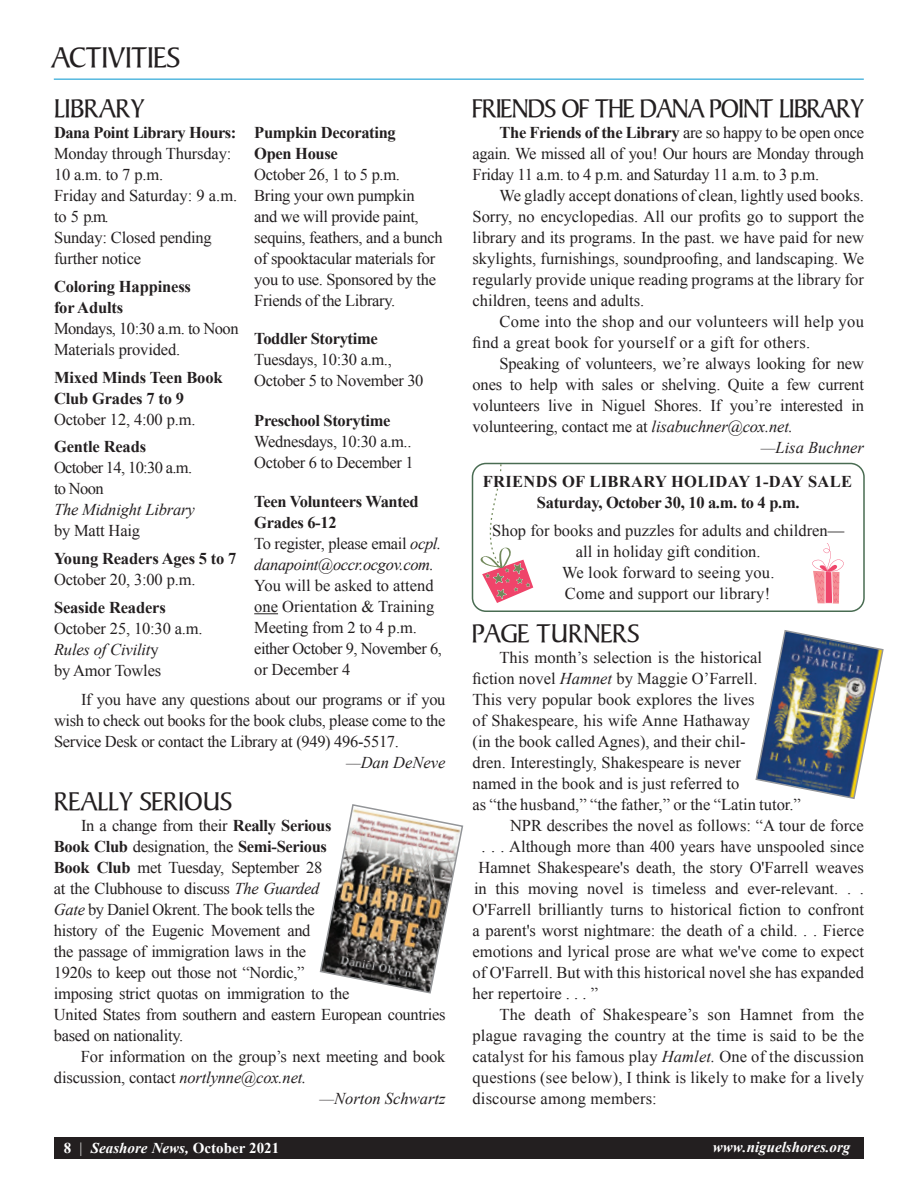
<style>
.page{position:relative;width:918px;height:1188px;background:#fff}
.page>*{position:absolute;margin:0;border:0;box-sizing:border-box;transform-origin:0 0}
.t1{font:30px "Persuasion S Si";color:#231f20}
.t2{font:27px "Persuasion S Si";color:#231f20}
.t3{font:27px "Persuasion S Si";letter-spacing:-.025em;color:#231f20}
.t4{font:16.5px/21px "Times New Roman";color:#231f20}
.t5{font:16.5px/21px "Times New Roman";letter-spacing:-.02em;color:#231f20}
.t6{font:700 16.5px/21px "Times New Roman";letter-spacing:-.02em;color:#231f20}
.t7{font:16.5px/21px "Times New Roman";letter-spacing:.02em;color:#231f20}
.t8{font:700 16.5px/21px "Times New Roman";letter-spacing:.02em;color:#231f20;text-align:center}
.t9{font:italic 16.5px "Times New Roman";color:#231f20}
.t10{font:16.5px/21px "Times New Roman";letter-spacing:-.04em;color:#231f20}
.t11{font:italic 700 15px "Times New Roman";color:#fff}
.s1{font-style:italic}
.s2{font-weight:400}
.s3{font-weight:400;font-style:italic}
.s4{font-weight:700}
.s5{font-style:normal}
.s6{font-weight:400;font-style:normal}
</style>
<div class="page">
<div style="left:54px;top:1137px;width:810px;height:21px;background:#231f20"></div>
<svg style="left:254px;top:613px;width:24px;height:1px"></svg>
<hr style="left:54px;top:79px;width:810px;height:1px;background:#0095d0">
<svg style="left:319px;top:804px;width:145px;height:190px"></svg>
<img style="left:755px;top:630px;width:129px;height:169px">
<svg style="left:812px;top:543px;width:32px;height:61px"></svg>
<svg style="left:479px;top:466px;width:54px;height:137px"></svg>
<div style="left:486px;top:474px;width:33px;height:12px;background:#fff"></div>
<div style="left:472px;top:463px;width:393px;height:149px;border:2px solid #496c52;border-radius:14px"></div>
<h1 class="t1" style="left:51px;top:40px;width:130px">ACTIVITIES</h1>
<h2 class="t2" style="left:54px;top:94px;width:92px">LIBRARY</h2>
<p class="t6" style="left:54px;top:122px;width:184px">Dana Point Library Hours:</p>
<p class="t4" style="left:54px;top:143px;width:185px">Monday through Thursday:<br>10 a.m. to 7 p.m.<br>Friday and Saturday: 9 a.m. to 5 p.m.<br>Sunday: Closed pending further notice</p>
<p class="t6" style="left:54px;top:275px;width:139px">Coloring Happiness for Adults</p>
<p class="t4" style="left:54px;top:318px;width:186px">Mondays, 10:30 a.m. to Noon<br>Materials provided.</p>
<p class="t6" style="left:54px;top:366px;width:170px">Mixed Minds Teen Book<br>Club Grades 7 to 9</p>
<p class="t4" style="left:54px;top:408px;width:143px">October 12, 4:00 p.m.</p>
<p class="t6" style="left:54px;top:436px;width:94px">Gentle Reads</p>
<p class="t10" style="left:54px;top:457px;width:140px">October 14, 10:30 a.m. to Noon</p>
<p class="t9" style="left:54px;top:498px;width:142px">The Midnight Library</p>
<p class="t4" style="left:54px;top:520px;width:88px">by Matt Haig</p>
<p class="t6" style="left:54px;top:548px;width:184px">Young Readers Ages 5 to 7</p>
<p class="t4" style="left:54px;top:569px;width:143px">October 20, 3:00 p.m.</p>
<p class="t6" style="left:54px;top:596px;width:113px">Seaside Readers</p>
<p class="t4" style="left:54px;top:618px;width:150px">October 25, 10:30 a.m.<br><span class="s1">Rules of Civilit</span>y<br>by Amor Towles</p>
<p class="t6" style="left:254px;top:122px;width:143px">Pumpkin Decorating<br>Open House</p>
<p class="t5" style="left:254px;top:164px;width:190px">October 26, 1 to 5 p.m.<br>Bring your own pumpkin<br>and we will provide paint, sequins, feathers, and a bunch of spooktacular materials for you to use. Sponsored by the<br>Friends of the Library.</p>
<p class="t6" style="left:254px;top:328px;width:125px">Toddler Storytime</p>
<p class="t5" style="left:254px;top:349px;width:171px">Tuesdays, 10:30 a.m.,<br>October 5 to November 30</p>
<p class="t6" style="left:254px;top:409px;width:138px">Preschool Storytime</p>
<p class="t5" style="left:254px;top:430px;width:161px">Wednesdays, 10:30 a.m..<br>October 6 to December 1</p>
<p class="t6" style="left:254px;top:491px;width:189px">Teen Volunteers Wanted<br>Grades 6-12<br><span class="s2">To register, please email</span> <span class="s3">ocpl. danapoint@occr.ocgov.com.</span></p>
<p class="t4" style="left:254px;top:575px;width:189px">You will be asked to attend one Orientation &amp; Training<br>Meeting from 2 to 4 p.m. either October 9, November 6, or December 4</p>
<p class="t4" style="left:54px;top:689px;width:393px;text-align:justify;text-indent:27px">If you have any questions about our programs or if you wish to check out books for the book clubs, please come to the Service Desk or contact the Library at (949) 496-5517.</p>
<p class="t9" style="left:346px;top:751px;width:101px">—Dan DeNeve</p>
<h2 class="t2" style="left:54px;top:787px;width:180px">REALLY SERIOUS</h2>
<p class="t5" style="left:54px;top:815px;width:393px;text-indent:27px">In a change from their <span class="s4">Really Serious<br>Book Club</span> designation, the <span class="s4">Semi-Serious<br>Book Club</span> met Tuesday, September 28<br>at the Clubhouse to discuss <span class="s1">The Guarded<br>Gate</span> by Daniel Okrent. The book tells the<br>history of the Eugenic Movement and<br>the passage of immigration laws in the<br>1920s to keep out those not “Nordic,”<br>imposing strict quotas on immigration to the<br>United States from southern and eastern European countries based on nationality.</p>
<p class="t4" style="left:81px;top:1046px;width:366px">For information on the group’s next meeting and book</p>
<p class="t4" style="left:54px;top:1067px;width:254px">discussion, contact <span class="s1">nortlynne@cox.net.</span></p>
<p class="t9" style="left:319px;top:1087px;width:128px">—Norton Schwartz</p>
<h2 class="t3" style="left:472px;top:94px;width:393px">FRIENDS OF THE DANA POINT LIBRARY</h2>
<p class="t4" style="left:473px;top:122px;width:393px;text-align:justify;text-indent:27px"><span class="s4">The Friends of the Library</span> are so happy to be open once again. We missed all of you! Our hours are Monday through Friday 11 a.m. to 4 p.m. and Saturday 11 a.m. to 3 p.m.</p>
<p class="t4" style="left:473px;top:185px;width:393px;text-align:justify;text-indent:27px">We gladly accept donations of clean, lightly used books.<br>Sorry, no encyclopedias. All our profits go to support the library and its programs. In the past. we have paid for new skylights, furnishings, soundproofing, and landscaping. We regularly provide unique reading programs at the library for children, teens and adults.</p>
<p class="t7" style="left:473px;top:311px;width:393px;text-indent:27px">Come into the shop and our volunteers will help you find a great book for yourself or a gift for others.</p>
<p class="t4" style="left:500px;top:353px;width:366px">Speaking of volunteers, we’re always looking for new</p>
<p class="t4" style="left:473px;top:374px;width:393px">ones to help with sales or shelving. Quite a few current</p>
<p class="t4" style="left:473px;top:395px;width:393px">volunteers live in Niguel Shores. If you’re interested in</p>
<p class="t4" style="left:473px;top:416px;width:322px">volunteering, contact me at <span class="s1">lisabuchner@cox.net.</span></p>
<p class="t9" style="left:761px;top:436px;width:105px">—Lisa Buchner</p>
<p class="t8" style="left:483px;top:471px;width:371px">FRIENDS OF LIBRARY HOLIDAY 1-DAY SALE<br>Saturday, October 30, 10 a.m. to 4 p.m.</p>
<p class="t4" style="left:492px;top:520px;width:353px;text-align:center">Shop for books and puzzles for adults and children— all in holiday gift condition.<br>We look forward to seeing you.<br>Come and support our library!</p>
<h2 class="t2" style="left:472px;top:619px;width:168px">PAGE TURNERS</h2>
<p class="t4" style="left:500px;top:647px;width:264px">This month’s selection is the historical</p>
<p class="t4" style="left:473px;top:668px;width:287px">fiction novel <span class="s1">Hamnet</span> by Maggie O’Farrell.</p>
<p class="t4" style="left:473px;top:689px;width:284px">This very popular book explores the lives</p>
<p class="t4" style="left:473px;top:710px;width:279px">of Shakespeare, his wife Anne Hathaway</p>
<p class="t4" style="left:473px;top:731px;width:275px">(in the book called Agnes), and their chil-</p>
<p class="t4" style="left:473px;top:752px;width:270px">dren. Interestingly, Shakespeare is never</p>
<p class="t4" style="left:473px;top:773px;width:268px">named in the book and is just referred to</p>
<p class="t4" style="left:473px;top:794px;width:330px">as “the husband,” “the father,” or the “Latin tutor.”</p>
<p class="t4" style="left:510px;top:815px;width:355px">NPR describes the novel as follows: “A tour de force</p>
<p class="t4" style="left:482px;top:836px;width:384px">. . . Although more than 400 years have unspooled since</p>
<p class="t4" style="left:479px;top:857px;width:387px">Hamnet Shakespeare's death, the story O'Farrell weaves</p>
<p class="t4" style="left:474px;top:878px;width:391px">in this moving novel is timeless and ever-relevant. . .</p>
<p class="t4" style="left:473px;top:899px;width:393px">O'Farrell brilliantly turns to historical fiction to confront</p>
<p class="t4" style="left:473px;top:920px;width:393px">a parent's worst nightmare: the death of a child. . . Fierce</p>
<p class="t4" style="left:473px;top:941px;width:393px">emotions and lyrical prose are what we've come to expect</p>
<p class="t4" style="left:473px;top:962px;width:393px">of O'Farrell. But with this historical novel she has expanded</p>
<p class="t4" style="left:473px;top:983px;width:127px">her repertoire . . . ”</p>
<p class="t4" style="left:500px;top:1004px;width:366px">The death of Shakespeare’s son Hamnet from the</p>
<p class="t4" style="left:473px;top:1025px;width:393px">plague ravaging the country at the time is said to be the</p>
<p class="t4" style="left:473px;top:1046px;width:393px">catalyst for his famous play <span class="s1">Hamlet.</span> One of the discussion</p>
<p class="t4" style="left:473px;top:1067px;width:393px">questions (see below), I think is likely to make for a lively</p>
<p class="t4" style="left:473px;top:1088px;width:186px">discourse among members:</p>
<p class="t11" style="left:64px;top:1137px;width:217px"><span class="s5">8</span> <span class="s6">|</span> Seashore News, <span class="s5">October 2021</span></p>
<p class="t11" style="left:713px;top:1137px;width:139px">www.niguelshores.org</p>
</div>
